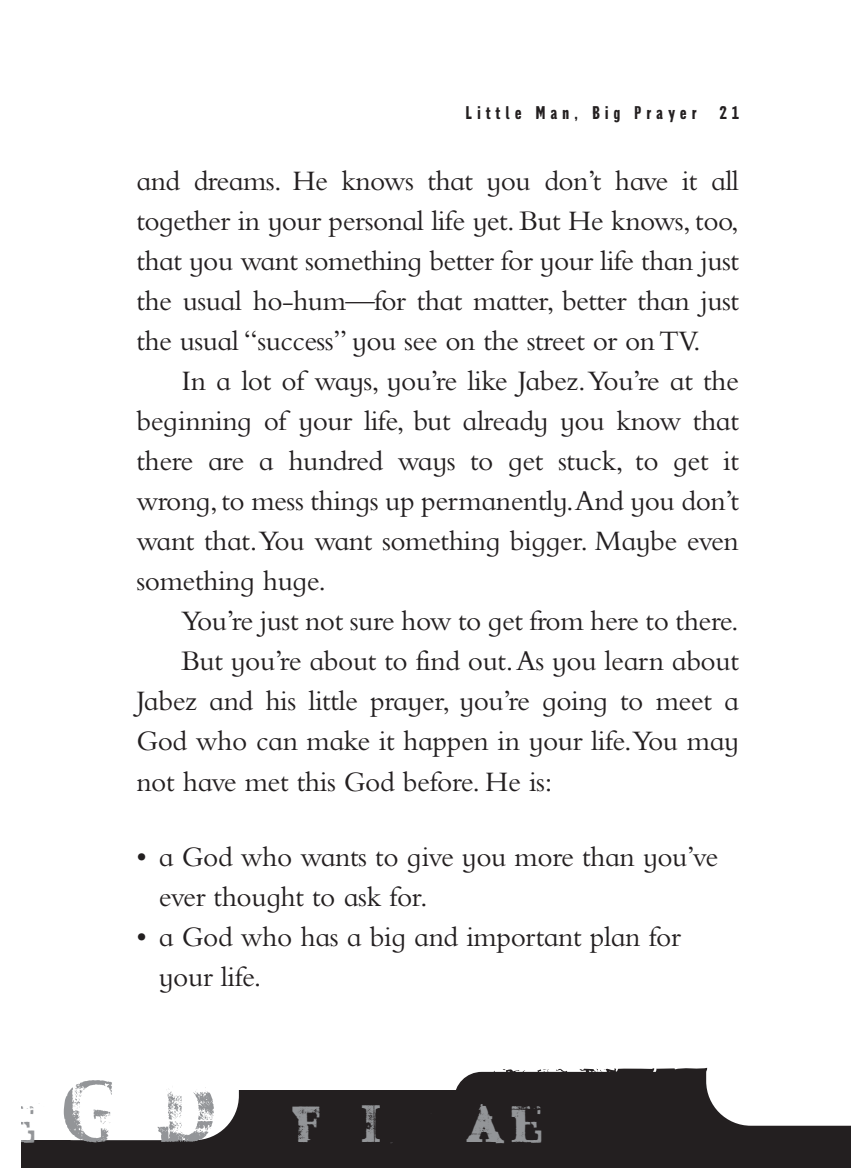
<style>
.page{position:relative;width:851px;height:1168px;background:#fff}
.page>*{position:absolute;margin:0;border:0;box-sizing:border-box;transform-origin:0 0}
.t1{font:49.25px "Mest";letter-spacing:.175em;color:#939598}
.t2{font:29.5px/40px "Bembo MT Schlbk";letter-spacing:-.015em;color:#231f20;text-align:justify}
.t3{font:20px "Gazz";letter-spacing:.27em;color:#231f20}
.s1{font-size:78px}
.s2{font-size:44.75px}
</style>
<div class="page">
<svg style="left:21px;top:1071px;width:830px;height:96px"></svg>
<p class="t3" style="left:466px;top:100px;width:274px">Little Man, Big Prayer 21</p>
<p class="t2" style="left:136px;top:163px;width:604px">and dreams. He knows that you don’t have it all together in your personal life yet. But He knows, too, that you want something better for your life than just the usual ho-hum—for that matter, better than just the usual “success” you see on the street or on TV.</p>
<p class="t2" style="left:136px;top:363px;width:604px;text-indent:45px">In a lot of ways, you’re like Jabez.You’re at the beginning of your life, but already you know that there are a hundred ways to get stuck, to get it wrong,to mess things up permanently.And you don’t want that.You want something bigger. Maybe even something huge.</p>
<p class="t2" style="left:181px;top:603px;width:559px">You’re just not sure how to get from here to there.</p>
<p class="t2" style="left:181px;top:643px;width:559px">But you’re about to find out.As you learn about</p>
<p class="t2" style="left:136px;top:683px;width:604px">Jabez and his little prayer, you’re going to meet a</p>
<p class="t2" style="left:136px;top:723px;width:604px">God who can make it happen in your life.You may</p>
<p class="t2" style="left:136px;top:763px;width:417px">not have met this God before. He is:</p>
<p class="t2" style="left:159px;top:839px;width:561px;text-indent:-23px">• a God who wants to give you more than you’ve ever thought to ask for.</p>
<p class="t2" style="left:159px;top:919px;width:523px;text-indent:-23px">• a God who has a big and important plan for your life.</p>
<h1 class="t1" style="left:9px;top:1095px;width:584px">e <span class="s1">G d</span> <span class="s2">f</span> Israel</h1>
</div>
